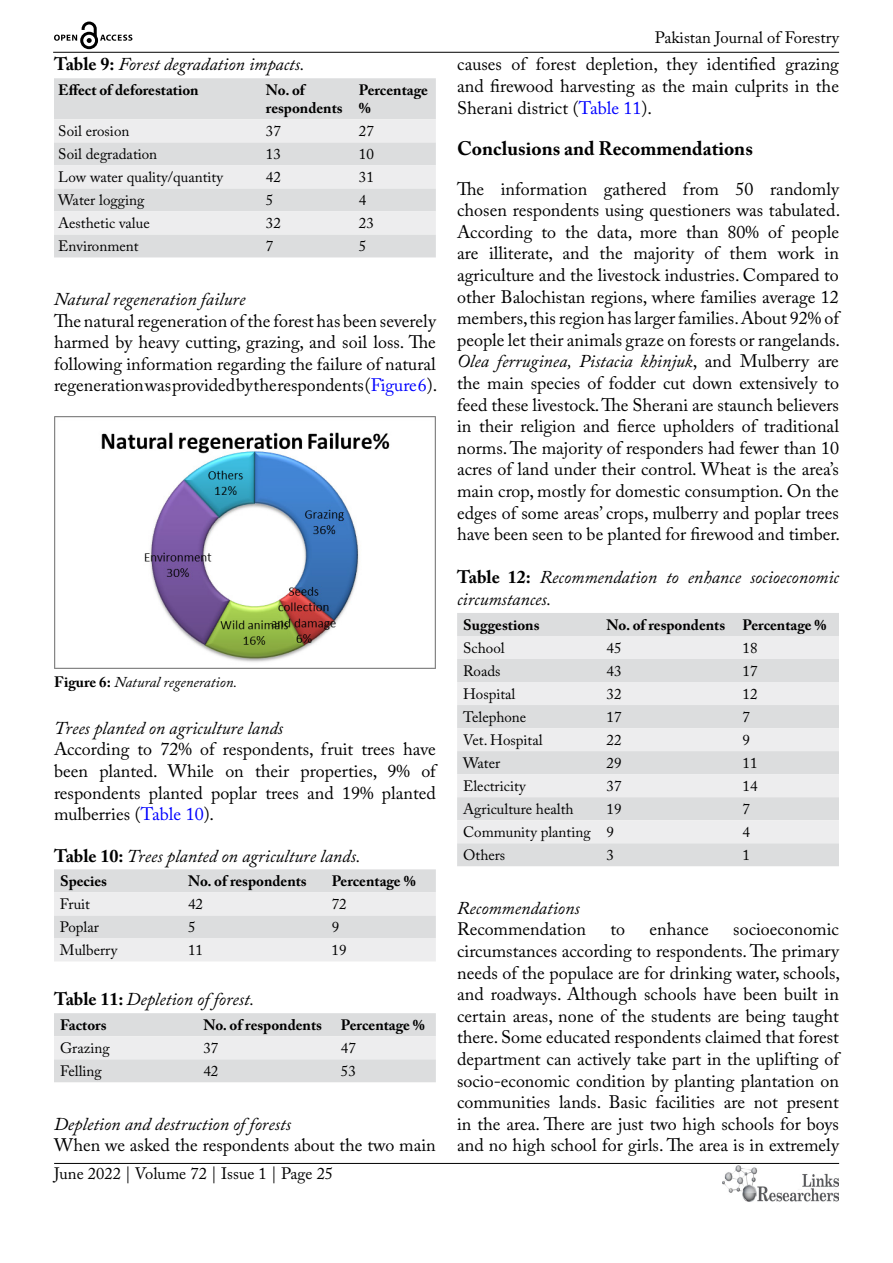
<style>
.page{position:relative;width:893px;height:1263px;background:#fff}
.page>*{position:absolute;margin:0;border:0;box-sizing:border-box;transform-origin:0 0}
.t1{font:700 19.5px "Adobe Caslon Pro";color:#000}
.t2{font:18px/21.6px "Adobe Caslon Pro";color:#000;text-align:justify}
.t3{font:italic 18px/21.6px "Adobe Caslon Pro";color:#000}
.t4{font:16.5px "Adobe Caslon Pro";color:#000}
.t5{font:15px "Adobe Caslon Pro";color:#000}
.t6{font:700 15px/18px "Adobe Caslon Pro";color:#000}
.t7{font:italic 15px "Adobe Caslon Pro";color:#000}
.s1{font-weight:700;font-style:normal}
.s2{color:#00f}
.s3{font-style:italic}
</style>
<div class="page">
<hr style="left:53px;top:52px;width:786px;height:1px;background:#000">
<hr style="left:54px;top:1163px;width:785px;height:1px;background:#000">
<img style="left:722px;top:1166px;width:117px;height:36px">
<svg style="left:54px;top:22px;width:78px;height:27px"></svg>
<div style="left:54px;top:78px;width:382px;height:179px;background:#dcddde"></div>
<svg style="left:54px;top:119px;width:382px;height:115px"></svg>
<img style="left:54px;top:416px;width:382px;height:253px">
<svg style="left:54px;top:869px;width:382px;height:92px"></svg>
<svg style="left:54px;top:1013px;width:382px;height:69px"></svg>
<div style="left:457px;top:613px;width:382px;height:253px;background:#dcddde"></div>
<svg style="left:457px;top:636px;width:382px;height:207px;fill:#ededee"></svg>
<p class="t3" style="left:54px;top:53px;width:252px"><span class="s1">Table 9:</span> Forest degradation impacts.</p>
<p class="t6" style="left:58px;top:81px;width:142px">Effect of deforestation</p>
<p class="t6" style="left:266px;top:81px;width:78px">No. of respondents</p>
<p class="t6" style="left:359px;top:81px;width:71px">Percentage %</p>
<p class="t5" style="left:58px;top:122px;width:73px">Soil erosion</p>
<p class="t5" style="left:266px;top:122px;width:16px">37</p>
<p class="t5" style="left:359px;top:122px;width:16px">27</p>
<p class="t5" style="left:58px;top:145px;width:100px">Soil degradation</p>
<p class="t5" style="left:266px;top:145px;width:16px">13</p>
<p class="t5" style="left:359px;top:145px;width:16px">10</p>
<p class="t5" style="left:58px;top:168px;width:166px">Low water quality/quantity</p>
<p class="t5" style="left:266px;top:168px;width:16px">42</p>
<p class="t5" style="left:359px;top:168px;width:16px">31</p>
<p class="t5" style="left:58px;top:191px;width:88px">Water logging</p>
<p class="t5" style="left:266px;top:191px;width:9px">5</p>
<p class="t5" style="left:359px;top:191px;width:9px">4</p>
<p class="t5" style="left:58px;top:214px;width:93px">Aesthetic value</p>
<p class="t5" style="left:266px;top:214px;width:16px">32</p>
<p class="t5" style="left:359px;top:214px;width:16px">23</p>
<p class="t5" style="left:58px;top:237px;width:82px">Environment</p>
<p class="t5" style="left:266px;top:237px;width:9px">7</p>
<p class="t5" style="left:359px;top:237px;width:9px">5</p>
<p class="t3" style="left:54px;top:288px;width:193px">Natural regeneration failure</p>
<p class="t2" style="left:54px;top:309px;width:385px">The natural regeneration of the forest has been severely harmed by heavy cutting, grazing, and soil loss. The following information regarding the failure of natural regeneration was provided by the respondents (<span class="s2">Figure 6</span>).</p>
<p class="t7" style="left:54px;top:673px;width:185px"><span class="s1">Figure 6:</span> Natural regeneration.</p>
<p class="t3" style="left:54px;top:717px;width:231px">Trees planted on agriculture lands</p>
<p class="t2" style="left:54px;top:738px;width:383px">According to 72% of respondents, fruit trees have been planted. While on their properties, 9% of respondents planted poplar trees and 19% planted mulberries (<span class="s2">Table 10</span>).</p>
<p class="t3" style="left:54px;top:844px;width:308px"><span class="s1">Table 10:</span> Trees planted on agriculture lands.</p>
<p class="t6" style="left:60px;top:872px;width:49px">Species</p>
<p class="t6" style="left:188px;top:872px;width:120px">No. of respondents</p>
<p class="t6" style="left:332px;top:872px;width:86px">Percentage %</p>
<p class="t5" style="left:60px;top:895px;width:32px">Fruit</p>
<p class="t5" style="left:188px;top:895px;width:17px">42</p>
<p class="t5" style="left:332px;top:895px;width:16px">72</p>
<p class="t5" style="left:60px;top:918px;width:40px">Poplar</p>
<p class="t5" style="left:188px;top:918px;width:9px">5</p>
<p class="t5" style="left:332px;top:918px;width:9px">9</p>
<p class="t5" style="left:60px;top:941px;width:59px">Mulberry</p>
<p class="t5" style="left:188px;top:941px;width:17px">11</p>
<p class="t5" style="left:332px;top:941px;width:16px">19</p>
<p class="t3" style="left:54px;top:988px;width:202px"><span class="s1">Table 11:</span> Depletion of forest.</p>
<p class="t6" style="left:60px;top:1016px;width:48px">Factors</p>
<p class="t6" style="left:203px;top:1016px;width:120px">No. of respondents</p>
<p class="t6" style="left:341px;top:1016px;width:86px">Percentage %</p>
<p class="t5" style="left:60px;top:1039px;width:51px">Grazing</p>
<p class="t5" style="left:203px;top:1039px;width:16px">37</p>
<p class="t5" style="left:341px;top:1039px;width:16px">47</p>
<p class="t5" style="left:60px;top:1062px;width:43px">Felling</p>
<p class="t5" style="left:203px;top:1062px;width:16px">42</p>
<p class="t5" style="left:341px;top:1062px;width:16px">53</p>
<p class="t3" style="left:54px;top:1113px;width:238px">Depletion and destruction of forests</p>
<p class="t2" style="left:54px;top:1134px;width:383px">When we asked the respondents about the two main</p>
<p class="t4" style="left:54px;top:1164px;width:281px">June 2022 | Volume 72 | Issue 1 | Page 25</p>
<p class="t4" style="left:655px;top:28px;width:186px">Pakistan Journal of Forestry</p>
<p class="t2" style="left:457px;top:53px;width:383px">causes of forest depletion, they identified grazing and firewood harvesting as the main culprits in the Sherani district (<span class="s2">Table 11</span>).</p>
<p class="t1" style="left:457px;top:137px;width:297px">Conclusions and Recommendations</p>
<p class="t2" style="left:457px;top:178px;width:385px">The information gathered from 50 randomly chosen respondents using questioners was tabulated.<br>According to the data, more than 80% of people are illiterate, and the majority of them work in agriculture and the livestock industries. Compared to other Balochistan regions, where families average 12 members, this region has larger families. About 92% of people let their animals graze on forests or rangelands.<br><span class="s3">Olea ferruginea, Pistacia khinjuk</span>, and Mulberry are the main species of fodder cut down extensively to feed these livestock. The Sherani are staunch believers in their religion and fierce upholders of traditional norms. The majority of responders had fewer than 10 acres of land under their control. Wheat is the area’s main crop, mostly for domestic consumption. On the edges of some areas’ crops, mulberry and poplar trees have been seen to be planted for firewood and timber.</p>
<p class="t3" style="left:457px;top:566px;width:383px"><span class="s1">Table 12:</span> Recommendation to enhance socioeconomic circumstances.</p>
<p class="t6" style="left:463px;top:616px;width:78px">Suggestions</p>
<p class="t6" style="left:607px;top:616px;width:221px">No. of respondents Percentage %</p>
<p class="t5" style="left:463px;top:639px;width:43px">School</p>
<p class="t5" style="left:607px;top:639px;width:16px">45</p>
<p class="t5" style="left:743px;top:639px;width:16px">18</p>
<p class="t5" style="left:463px;top:662px;width:39px">Roads</p>
<p class="t5" style="left:607px;top:662px;width:16px">43</p>
<p class="t5" style="left:743px;top:662px;width:16px">17</p>
<p class="t5" style="left:463px;top:685px;width:54px">Hospital</p>
<p class="t5" style="left:607px;top:685px;width:16px">32</p>
<p class="t5" style="left:743px;top:685px;width:16px">12</p>
<p class="t5" style="left:463px;top:708px;width:65px">Telephone</p>
<p class="t5" style="left:607px;top:708px;width:16px">17</p>
<p class="t5" style="left:743px;top:708px;width:9px">7</p>
<p class="t5" style="left:463px;top:731px;width:81px">Vet. Hospital</p>
<p class="t5" style="left:607px;top:731px;width:16px">22</p>
<p class="t5" style="left:743px;top:731px;width:9px">9</p>
<p class="t5" style="left:463px;top:754px;width:39px">Water</p>
<p class="t5" style="left:607px;top:754px;width:16px">29</p>
<p class="t5" style="left:743px;top:754px;width:16px">11</p>
<p class="t5" style="left:463px;top:777px;width:64px">Electricity</p>
<p class="t5" style="left:607px;top:777px;width:16px">37</p>
<p class="t5" style="left:743px;top:777px;width:16px">14</p>
<p class="t5" style="left:463px;top:800px;width:112px">Agriculture health</p>
<p class="t5" style="left:607px;top:800px;width:16px">19</p>
<p class="t5" style="left:743px;top:800px;width:9px">7</p>
<p class="t5" style="left:463px;top:823px;width:152px">Community planting 9</p>
<p class="t5" style="left:743px;top:823px;width:9px">4</p>
<p class="t5" style="left:463px;top:846px;width:44px">Others</p>
<p class="t5" style="left:607px;top:846px;width:9px">3</p>
<p class="t5" style="left:743px;top:846px;width:9px">1</p>
<p class="t3" style="left:457px;top:897px;width:124px">Recommendations</p>
<p class="t2" style="left:457px;top:918px;width:130px">Recommendation</p>
<p class="t2" style="left:610px;top:918px;width:16px">to</p>
<p class="t2" style="left:650px;top:918px;width:61px">enhance</p>
<p class="t2" style="left:457px;top:918px;width:385px;text-indent:276px">socioeconomic circumstances according to respondents. The primary needs of the populace are for drinking water, schools, and roadways. Although schools have been built in certain areas, none of the students are being taught there. Some educated respondents claimed that forest department can actively take part in the uplifting of socio-economic condition by planting plantation on communities lands. Basic facilities are not present in the area. There are just two high schools for boys and no high school for girls. The area is in extremely</p>
</div>
